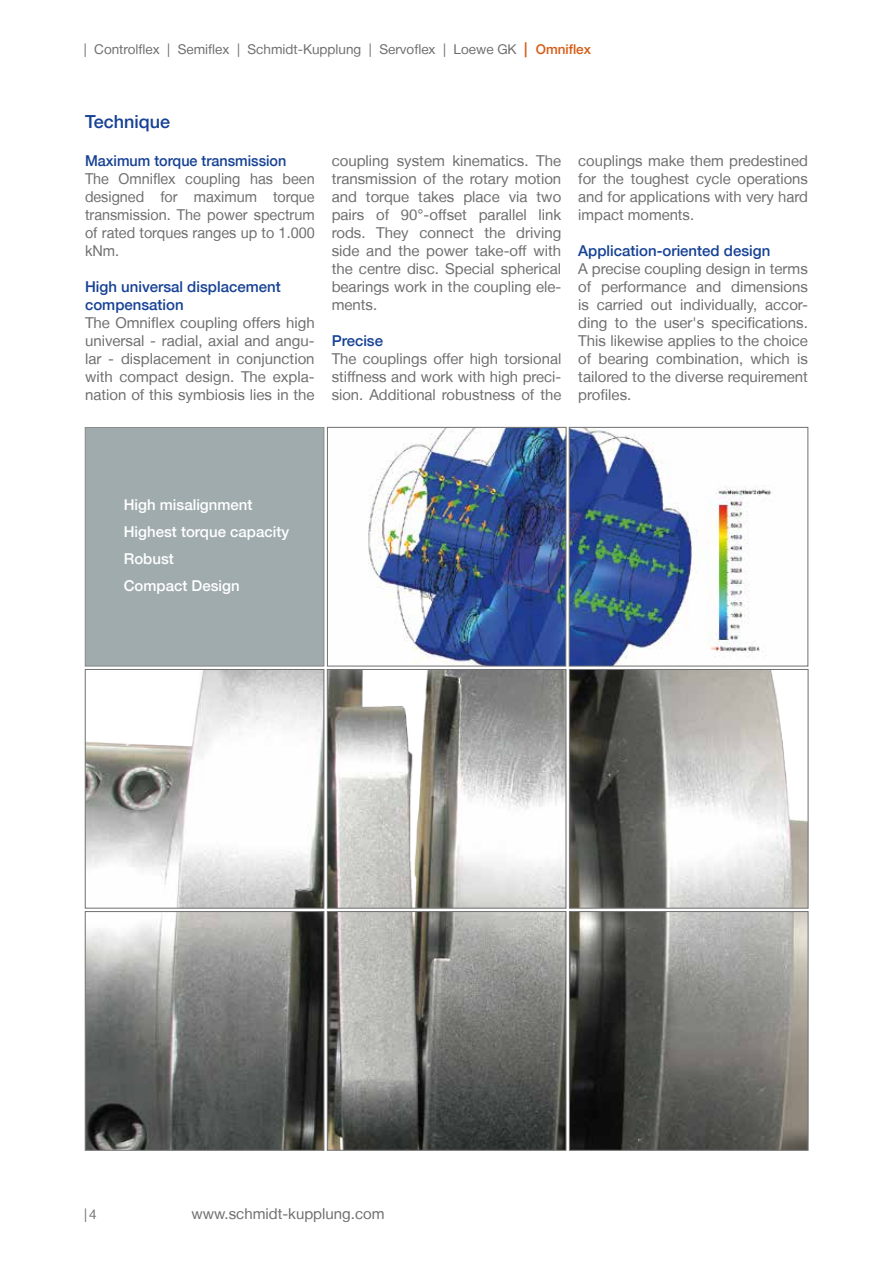
<style>
.page{position:relative;width:893px;height:1263px;background:#fff}
.page>*{position:absolute;margin:0;border:0;box-sizing:border-box;transform-origin:0 0}
.t1{font:500 18px "Helvetica Neue LT";color:#164194}
.t2{font:15px/18px "Helvetica Neue LT";color:#706f6f;text-align:justify}
.t3{font:15px/18px "Helvetica Neue LT";color:#706f6f;text-align:justify;scale:.96 1}
.t4{font:500 15px/18px "Helvetica Neue LT";color:#164194}
.t5{font:500 15px/27px "Helvetica Neue LT";color:#fff}
.t6{font:500 15px "Helvetica Neue LT";color:#164194;scale:.96 1}
.t7{font:13.5px "Helvetica Neue LT";color:#706f6f}
.s1{font-weight:500;font-size:15px;color:#d75b15}
.s2{font-weight:500;color:#d75b15}
</style>
<div class="page">
<div style="left:85px;top:427px;width:239px;height:239px;background:#a0abae;border:1px solid #706f6f"></div>
<img style="left:327px;top:427px;width:481px;height:239px">
<svg style="left:85px;top:669px;width:723px;height:481px"></svg>
<p class="t7" style="left:84px;top:41px;width:509px">| Controlflex | Semiflex | Schmidt-Kupplung | Servoflex | Loewe GK <span class="s1">|</span> <span class="s2">Omniflex</span></p>
<p class="t1" style="left:85px;top:111px;width:87px">Technique</p>
<p class="t6" style="left:85px;top:152px;width:211px">Maximum torque transmission</p>
<p class="t3" style="left:85px;top:170px;width:241px">The Omniflex coupling has been designed for maximum torque transmission. The power spectrum of rated torques ranges up to 1.000 kNm.</p>
<p class="t4" style="left:85px;top:278px;width:197px">High universal displacement compensation</p>
<p class="t2" style="left:85px;top:314px;width:231px">The Omniflex coupling offers high universal - radial, axial and angu&shy;lar - displacement in conjunction with compact design. The expla&shy;nation of this symbiosis lies in the</p>
<p class="t2" style="left:332px;top:152px;width:231px">coupling system kinematics. The transmission of the rotary motion and torque takes place via two pairs of 90°-offset parallel link rods. They connect the driving side and the power take-off with the centre disc. Special spherical bearings work in the coupling ele&shy;ments.</p>
<p class="t4" style="left:332px;top:332px;width:53px">Precise</p>
<p class="t2" style="left:332px;top:350px;width:231px">The couplings offer high torsional stiffness and work with high preci&shy;sion. Additional robustness of the</p>
<p class="t2" style="left:578px;top:152px;width:231px">couplings make them predestined for the toughest cycle operations and for applications with very hard impact moments.</p>
<p class="t4" style="left:578px;top:242px;width:194px">Application-oriented design</p>
<p class="t2" style="left:578px;top:260px;width:231px">A precise coupling design in terms of performance and dimensions is carried out individually, accor&shy;ding to the user's specifications.<br>This likewise applies to the choice of bearing combination, which is tailored to the diverse requirement profiles.</p>
<p class="t5" style="left:124px;top:491px;width:167px">High misalignment<br>Highest torque capacity<br>Robust<br>Compact Design</p>
<p class="t7" style="left:84px;top:1206px;width:14px">|4</p>
<p class="t2" style="left:191px;top:1205px;width:195px">www.schmidt-kupplung.com</p>
</div>
